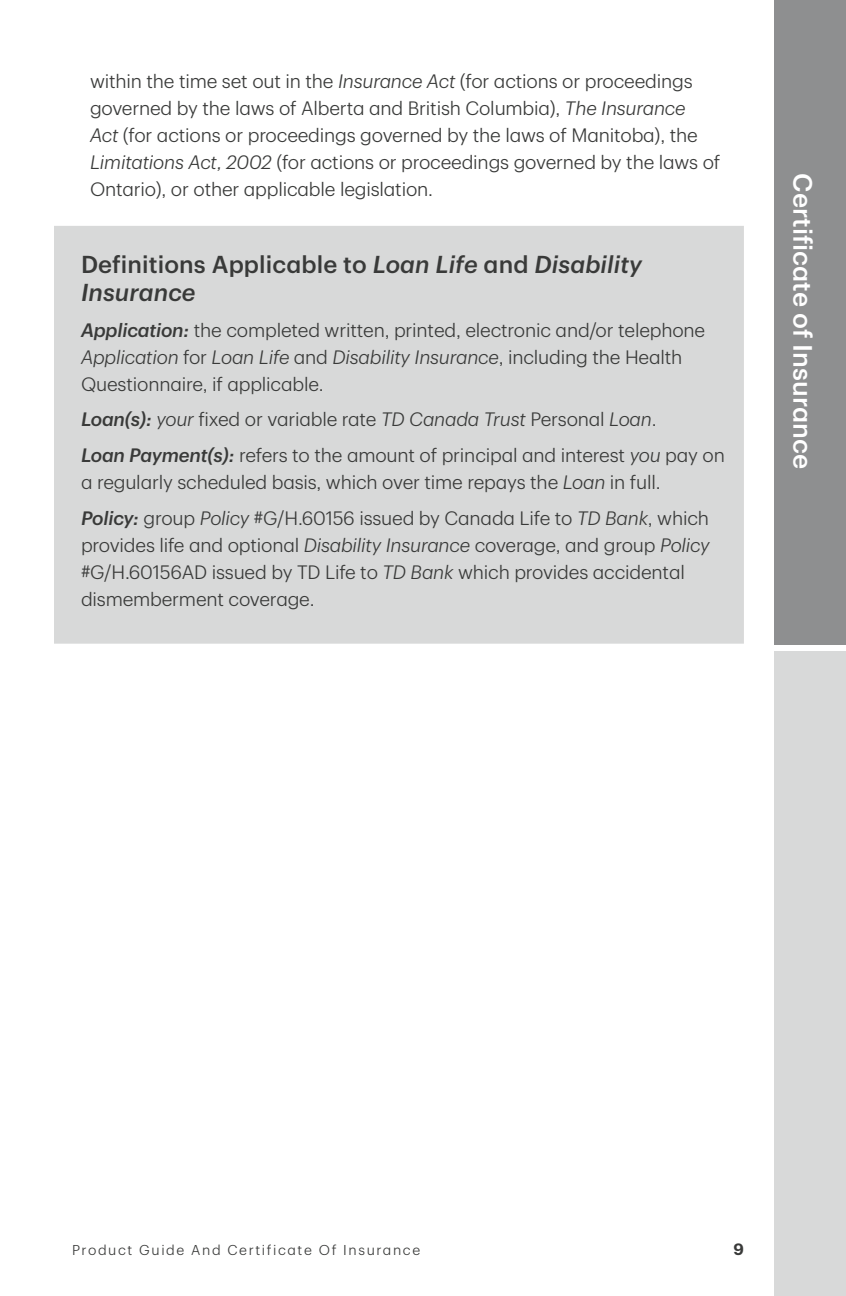
<style>
.page{position:relative;width:846px;height:1296px;background:#fff}
.page>*{position:absolute;margin:0;border:0;box-sizing:border-box;transform-origin:0 0}
.t1{font:500 26px "TD Graphik";color:#fff}
.Main_Subhead_Level_3{font:italic 500 24px/28px "TD Graphik";letter-spacing:.005em;color:#393a39}
.Main_Body_Copy{font:300 19px/27px "TD Graphik";letter-spacing:-.01em;color:#393a39}
.t2{font:600 16px "TD Graphik";color:#393a39}
.t3{font:300 14px "TD Graphik";letter-spacing:.115em;color:#393a39}
.s1{font-style:italic}
.s2{font-style:normal}
.s3{font-weight:500;font-style:italic}
</style>
<div class="page">
<div style="left:774px;top:648px;width:72px;height:648px;background:#d8d9d9"></div>
<div style="left:774px;top:0;width:72px;height:648px;background:#8e8f90"></div>
<div style="left:774px;top:645px;width:72px;height:6px;background:#fff"></div>
<div style="left:54px;top:226px;width:690px;height:418px;background:#d8d9d9"></div>
<p class="Main_Body_Copy" style="left:90px;top:66px;width:632px">within the time set out in the <span class="s1">Insurance Act</span> (for actions or proceedings governed by the laws of Alberta and British Columbia), <span class="s1">The Insurance<br>Act</span> (for actions or proceedings governed by the laws of Manitoba), the <span class="s1">Limitations Act, 2002</span> (for actions or proceedings governed by the laws of Ontario), or other applicable legislation.</p>
<h3 class="Main_Subhead_Level_3" style="left:81px;top:248px;width:563px"><span class="s2">Definitions Applicable to</span> Loan Life <span class="s2">and</span> Disability<br>Insurance</h3>
<p class="Main_Body_Copy" style="left:81px;top:315px;width:626px"><span class="s3">Application:</span> the completed written, printed, electronic and/or telephone<br><span class="s1">Application</span> for <span class="s1">Loan Life</span> and <span class="s1">Disability Insurance</span>, including the Health<br>Questionnaire, if applicable.</p>
<p class="Main_Body_Copy" style="left:81px;top:404px;width:577px"><span class="s3">Loan(s):</span> <span class="s1">your</span> fixed or variable rate <span class="s1">TD Canada Trust</span> Personal <span class="s1">Loan</span>.</p>
<p class="Main_Body_Copy" style="left:81px;top:440px;width:645px"><span class="s3">Loan Payment(s):</span> refers to the amount of principal and interest <span class="s1">you</span> pay on a regularly scheduled basis, which over time repays the <span class="s1">Loan</span> in full.</p>
<p class="Main_Body_Copy" style="left:81px;top:503px;width:630px"><span class="s3">Policy:</span> group <span class="s1">Policy</span> #G/H.60156 issued by Canada Life to <span class="s1">TD Bank</span>, which provides life and optional <span class="s1">Disability Insurance</span> coverage, and group <span class="s1">Policy </span>#G/H.60156AD issued by TD Life to <span class="s1">TD Bank</span> which provides accidental dismemberment coverage.</p>
<h1 class="t1" style="left:823px;top:173px;width:297px;rotate:90deg">Certificate of Insurance</h1>
<p class="t3" style="left:72px;top:1240px;width:350px">Product Guide And Certificate Of Insurance</p>
<p class="t2" style="left:734px;top:1237px;width:12px">9</p>
</div>
